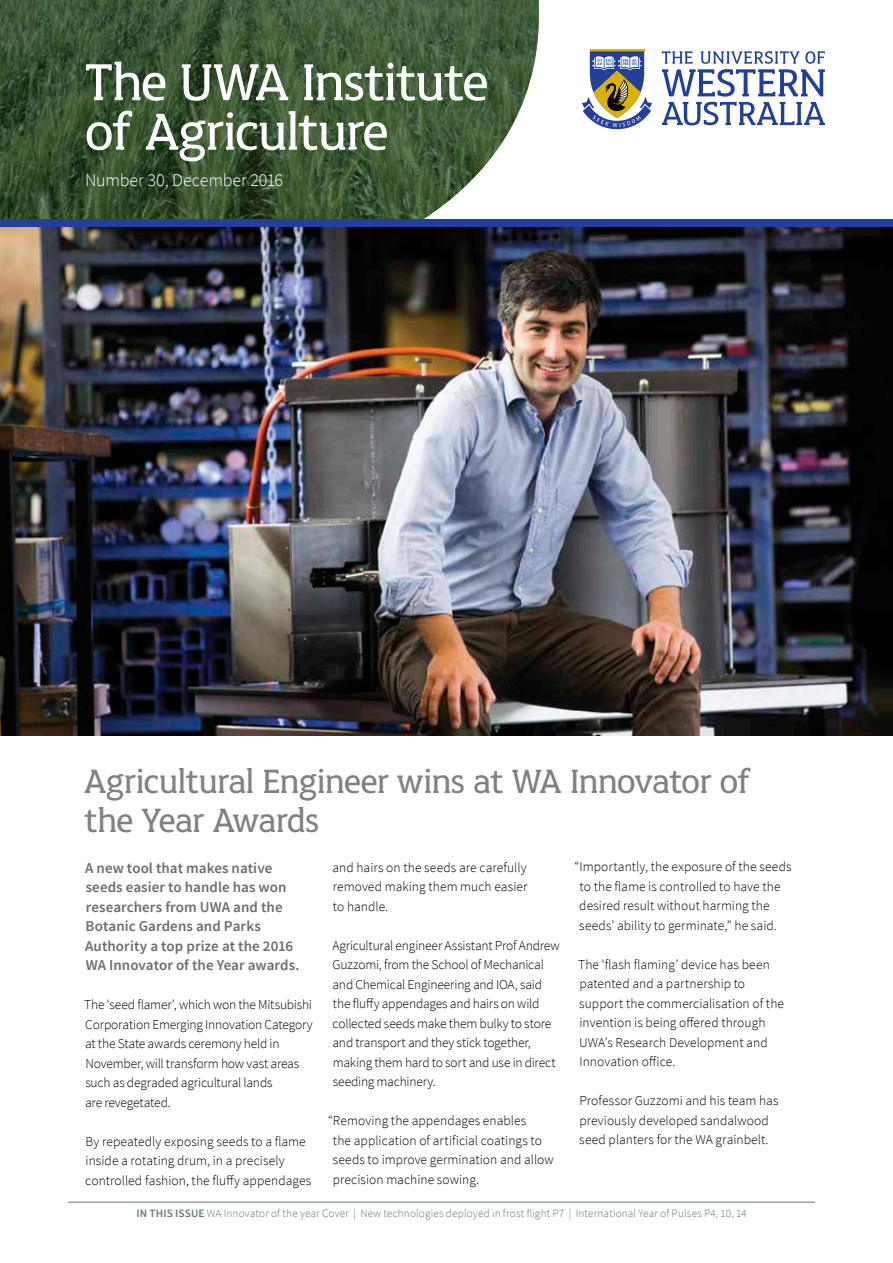
<style>
.page{position:relative;width:893px;height:1263px;background:#fff}
.page>*{position:absolute;margin:0;border:0;box-sizing:border-box;transform-origin:0 0}
.t1{font:55.5px/49.5px "UWA";letter-spacing:-.02em;color:#fff}
.t2{font:36px/39px "UWA";letter-spacing:-.015em;color:#7f8284}
.t3{font:300 18px "Source Sans Pro";letter-spacing:-.01em;color:#fff}
.t4{font:600 15px/19.5px "Source Sans Pro";letter-spacing:.005em;color:#6d6d71}
.t5{font:300 13.5px/19.5px "Source Sans Pro";color:#000}
.t6{font:300 11.25px "Source Sans Pro";letter-spacing:.01em;color:#5c7977}
.s1{font-weight:600}
</style>
<div class="page">
<svg style="left:0;top:0;width:539px;height:219px;background:#465f3f"></svg>
<div style="left:0;top:219px;width:893px;height:9px;background:#223f99"></div>
<hr style="left:590px;top:49px;width:54px;height:2px;background:#dcb107">
<svg style="left:662px;top:51px;width:163px;height:74px"></svg>
<svg style="left:582px;top:51px;width:70px;height:78px"></svg>
<img style="left:0;top:228px;width:893px;height:507px">
<hr style="left:68px;top:1202px;width:747px;height:1px;background:#5c7977">
<h1 class="t1" style="left:85px;top:58px;width:405px">The UWA Institute of Agriculture</h1>
<h3 class="t3" style="left:85px;top:169px;width:200px">Number 30, December 2016</h3>
<h2 class="t2" style="left:84px;top:762px;width:669px">Agricultural Engineer wins at WA Innovator of the Year Awards</h2>
<p class="t4" style="left:85px;top:858px;width:216px">A new tool that makes native seeds easier to handle has won researchers from UWA and the<br>Botanic Gardens and Parks<br>Authority a top prize at the 2016<br>WA Innovator of the Year awards.</p>
<p class="t5" style="left:84px;top:995px;width:230px">The ‘seed flamer’, which won the Mitsubishi Corporation Emerging Innovation Category at the State awards ceremony held in November, will transform how vast areas such as degraded agricultural lands<br>are revegetated.</p>
<p class="t5" style="left:85px;top:1131px;width:227px">By repeatedly exposing seeds to a flame inside a rotating drum, in a precisely controlled fashion, the fluffy appendages</p>
<p class="t5" style="left:332px;top:857px;width:196px;text-align:justify">and hairs on the seeds are carefully removed making them much easier to handle.</p>
<p class="t5" style="left:332px;top:935px;width:229px">Agricultural engineer Assistant Prof Andrew Guzzomi, from the School of Mechanical and Chemical Engineering and IOA, said the fluffy appendages and hairs on wild collected seeds make them bulky to store and transport and they stick together, making them hard to sort and use in direct seeding machinery.</p>
<p class="t5" style="left:333px;top:1111px;width:223px;text-indent:-5px">“Removing the appendages enables<br>the application of artificial coatings to seeds to improve germination and allow precision machine sowing.</p>
<p class="t5" style="left:579px;top:857px;width:214px;text-indent:-5px">“Importantly, the exposure of the seeds to the flame is controlled to have the desired result without harming the seeds’ ability to germinate,” he said.</p>
<p class="t5" style="left:578px;top:955px;width:207px">The ‘flash flaming’ device has been patented and a partnership to support the commercialisation of the invention is being offered through<br>UWA’s Research Development and<br>Innovation office.</p>
<p class="t5" style="left:579px;top:1091px;width:201px">Professor Guzzomi and his team has previously developed sandalwood seed planters for the WA grainbelt.</p>
<p class="t6" style="left:137px;top:1206px;width:611px"><span class="s1">IN THIS ISSUE</span> WA Innovator of the year Cover | New technologies deployed in frost flight P7 | International Year of Pulses P4, 10, 14</p>
</div>
